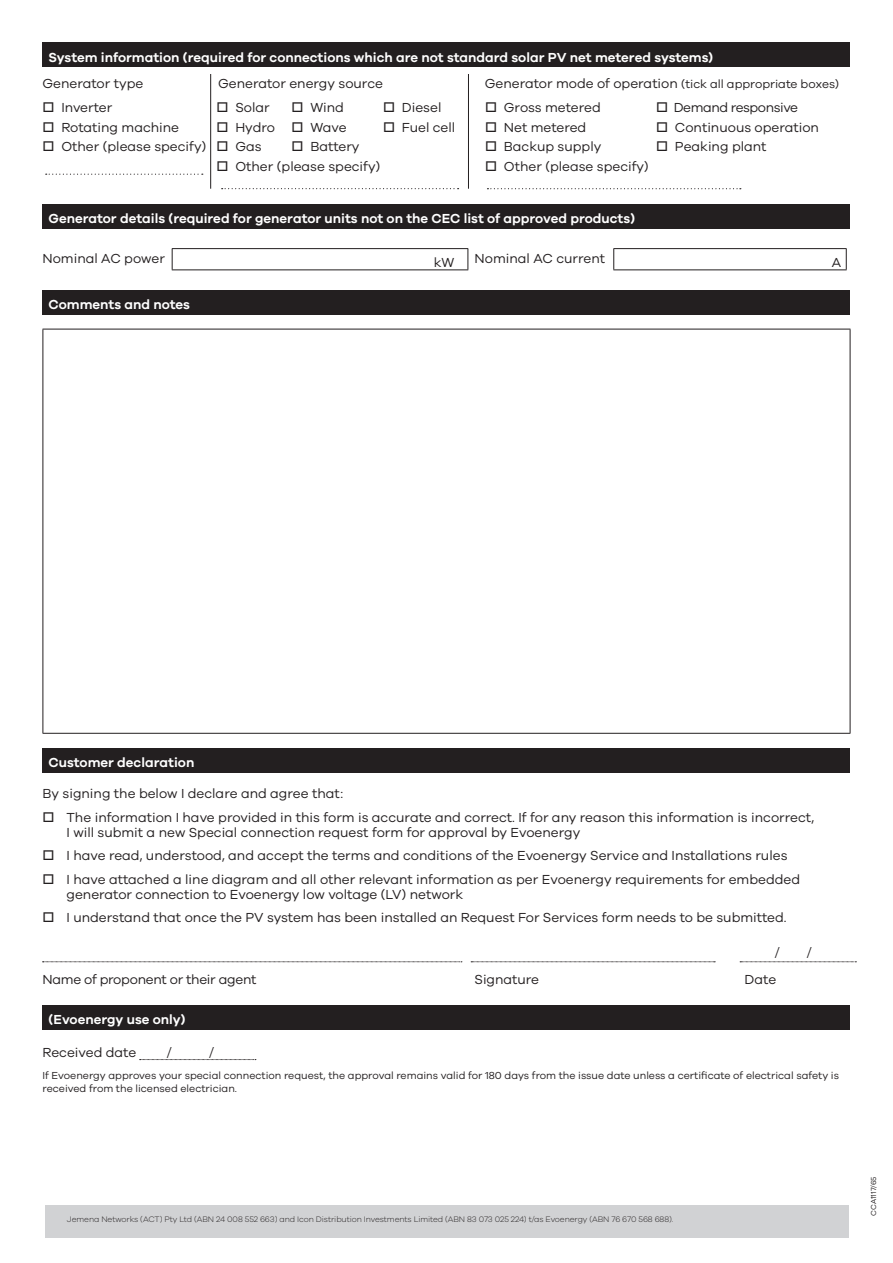
<style>
.page{position:relative;width:893px;height:1263px;background:#fff}
.page>*{position:absolute;margin:0;border:0;box-sizing:border-box;transform-origin:0 0}
.t1{font:13.5px/15px "Galano Grotesque";color:#231f20}
.t2{font:600 13.5px "Galano Grotesque";color:#fff}
.t3{font:13.5px "Galano Grotesque";letter-spacing:-.02em;color:#231f20}
.t4{font:13.5px "Galano Grotesque";letter-spacing:-.03em;color:#231f20}
.t5{font:12px "Galano Grotesque";color:#231f20}
.t6{font:10.5px/13.5px "Galano Grotesque";color:#231f20}
.t7{font:300 8.25px "Galano Grotesque";letter-spacing:-.01em;color:#231f20}
.t8{font:7.5px "Galano Grotesque";color:#231f20}
.s1{font-size:13.5px}
</style>
<div class="page">
<div style="left:43px;top:290px;width:807px;height:24px;background:#231f20"></div>
<div style="left:43px;top:204px;width:807px;height:25px;background:#231f20"></div>
<hr style="left:43px;top:329px;width:807px;height:1px;background:#231f20">
<hr style="left:43px;top:329px;width:1px;height:404px;background:#231f20">
<hr style="left:850px;top:329px;width:1px;height:404px;background:#231f20">
<hr style="left:43px;top:733px;width:807px;height:1px;background:#231f20">
<div style="left:43px;top:43px;width:807px;height:24px;background:#231f20"></div>
<hr style="left:468px;top:74px;width:1px;height:115px;background:#231f20">
<hr style="left:210px;top:74px;width:1px;height:115px;background:#231f20">
<div style="left:43px;top:748px;width:807px;height:24px;background:#231f20"></div>
<div style="left:43px;top:1005px;width:807px;height:24px;background:#231f20"></div>
<hr style="left:172px;top:248px;width:296px;height:1px;background:#231f20">
<svg style="left:172px;top:249px;width:1px;height:20px"></svg>
<svg style="left:467px;top:249px;width:1px;height:20px"></svg>
<hr style="left:172px;top:269px;width:296px;height:1px;background:#231f20">
<hr style="left:613px;top:248px;width:234px;height:1px;background:#231f20">
<svg style="left:613px;top:249px;width:1px;height:20px"></svg>
<svg style="left:846px;top:249px;width:1px;height:20px"></svg>
<hr style="left:613px;top:269px;width:234px;height:1px;background:#231f20">
<svg style="left:46px;top:174px;width:157px;height:1px"></svg>
<svg style="left:222px;top:188px;width:237px;height:1px"></svg>
<svg style="left:487px;top:188px;width:254px;height:1px"></svg>
<div style="left:45px;top:1205px;width:804px;height:32px;background:#d1d2d4"></div>
<svg style="left:43px;top:961px;width:419px;height:1px"></svg>
<svg style="left:471px;top:961px;width:244px;height:1px"></svg>
<svg style="left:740px;top:961px;width:116px;height:1px"></svg>
<svg style="left:140px;top:1059px;width:116px;height:1px"></svg>
<p class="t2" style="left:49px;top:49px;width:666px">System information (required for connections which are not standard solar PV net metered systems)</p>
<p class="t1" style="left:43px;top:76px;width:102px">Generator type</p>
<p class="t1" style="left:218px;top:76px;width:166px">Generator energy source</p>
<p class="t5" style="left:485px;top:77px;width:356px"><span class="s1">Generator mode of operation</span> (tick all appropriate boxes)</p>
<p class="t1" style="left:43px;top:100px;width:71px">□ Inverter</p>
<p class="t1" style="left:217px;top:100px;width:55px">□ Solar</p>
<p class="t1" style="left:292px;top:100px;width:54px">□ Wind</p>
<p class="t1" style="left:383px;top:100px;width:60px">□ Diesel</p>
<p class="t1" style="left:485px;top:100px;width:117px">□ Gross metered</p>
<p class="t4" style="left:656px;top:99px;width:144px">□ Demand responsive</p>
<p class="t1" style="left:43px;top:119px;width:138px">□ Rotating machine</p>
<p class="t1" style="left:217px;top:119px;width:132px">□ Hydro □ Wave</p>
<p class="t1" style="left:383px;top:119px;width:74px">□ Fuel cell</p>
<p class="t1" style="left:485px;top:119px;width:103px">□ Net metered</p>
<p class="t1" style="left:656px;top:119px;width:164px">□ Continuous operation</p>
<p class="t1" style="left:43px;top:139px;width:221px">□ Other (please specify) □ Gas</p>
<p class="t1" style="left:292px;top:139px;width:70px">□ Battery</p>
<p class="t1" style="left:485px;top:139px;width:118px">□ Backup supply</p>
<p class="t1" style="left:656px;top:139px;width:112px">□ Peaking plant</p>
<p class="t1" style="left:217px;top:158px;width:165px">□ Other (please specify)</p>
<p class="t1" style="left:485px;top:158px;width:165px">□ Other (please specify)</p>
<p class="t2" style="left:49px;top:210px;width:588px">Generator details (required for generator units not on the CEC list of approved products)</p>
<p class="t1" style="left:43px;top:251px;width:124px">Nominal AC power</p>
<p class="t1" style="left:434px;top:254px;width:22px">kW</p>
<p class="t1" style="left:475px;top:251px;width:132px">Nominal AC current</p>
<p class="t1" style="left:832px;top:254px;width:11px">A</p>
<p class="t2" style="left:49px;top:296px;width:143px">Comments and notes</p>
<p class="t2" style="left:49px;top:754px;width:147px">Customer declaration</p>
<p class="t1" style="left:43px;top:786px;width:302px">By signing the below I declare and agree that:</p>
<p class="t1" style="left:67px;top:809px;width:749px;text-indent:-24px">□ The information I have provided in this form is accurate and correct. If for any reason this information is incorrect,<br>I will submit a new Special connection request form for approval by Evoenergy</p>
<p class="t1" style="left:43px;top:848px;width:746px">□ I have read, understood, and accept the terms and conditions of the Evoenergy Service and Installations rules</p>
<p class="t1" style="left:67px;top:871px;width:735px;text-indent:-24px">□ I have attached a line diagram and all other relevant information as per Evoenergy requirements for embedded generator connection to Evoenergy low voltage (LV) network</p>
<p class="t1" style="left:43px;top:910px;width:746px">□ I understand that once the PV system has been installed an Request For Services form needs to be submitted.</p>
<p class="t1" style="left:775px;top:944px;width:6px">/</p>
<p class="t1" style="left:807px;top:944px;width:6px">/</p>
<p class="t3" style="left:43px;top:971px;width:215px">Name of proponent or their agent</p>
<p class="t1" style="left:475px;top:972px;width:66px">Signature</p>
<p class="t1" style="left:745px;top:972px;width:33px">Date</p>
<p class="t2" style="left:49px;top:1011px;width:138px">(Evoenergy use only)</p>
<p class="t1" style="left:43px;top:1044px;width:95px">Received date</p>
<p class="t1" style="left:167px;top:1044px;width:6px">/</p>
<p class="t1" style="left:209px;top:1044px;width:6px">/</p>
<p class="t6" style="left:43px;top:1068px;width:798px">If Evoenergy approves your special connection request, the approval remains valid for 180 days from the issue date unless a certificate of electrical safety is received from the licensed electrician.</p>
<p class="t7" style="left:67px;top:1214px;width:608px">Jemena Networks (ACT) Pty Ltd (ABN 24 008 552 663) and Icon Distribution Investments Limited (ABN 83 073 025 224) t/as Evoenergy (ABN 76 670 568 688).</p>
<p class="t8" style="left:869px;top:1216px;width:41px;rotate:-90deg">CCA1117/65</p>
</div>
